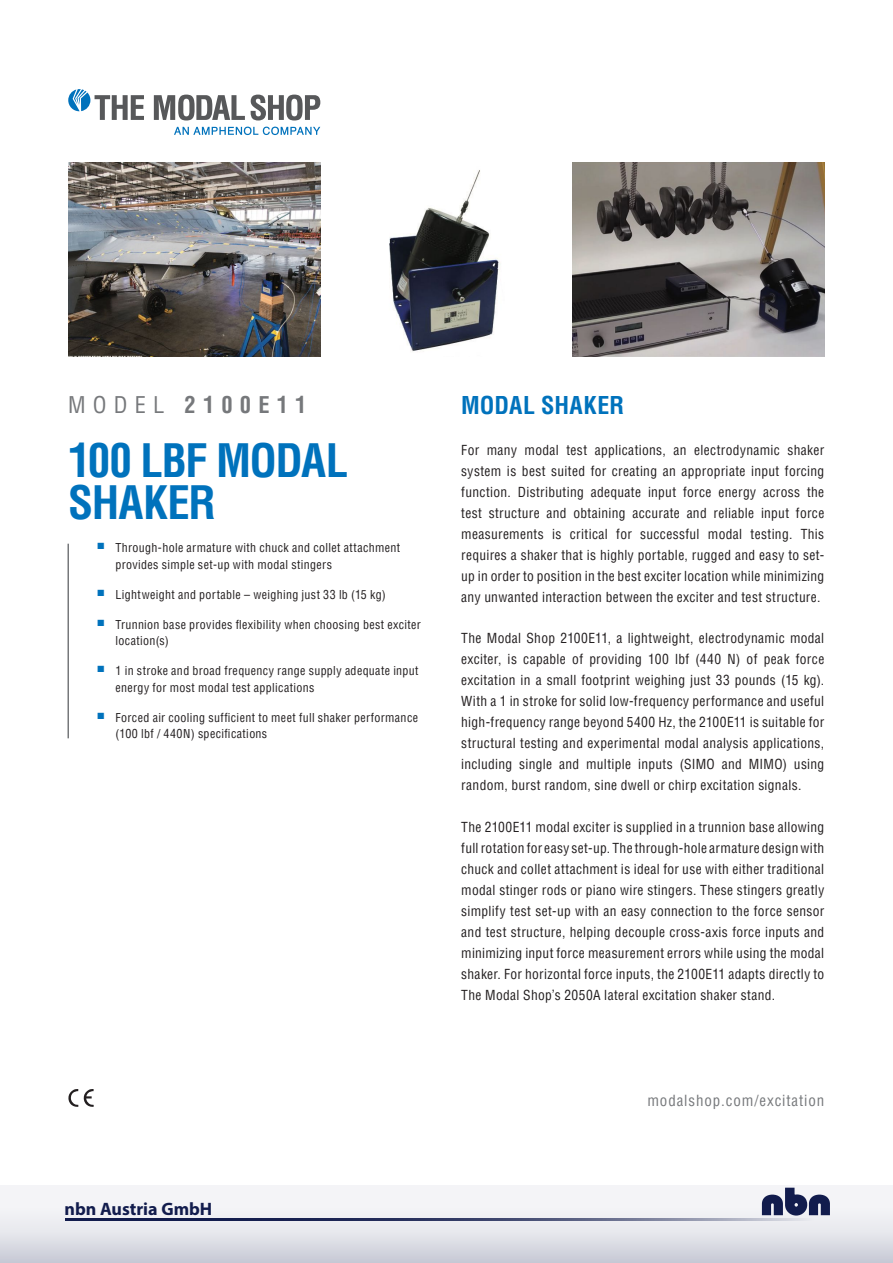
<style>
.page{position:relative;width:893px;height:1263px;background:#fff}
.page>*{position:absolute;margin:0;border:0;box-sizing:border-box;transform-origin:0 0}
.t1{font:700 condensed 45px/42px "Helvetica LT Pro";letter-spacing:-.03em;color:#0072bc}
.t2{font:700 condensed 24px "Helvetica LT Pro";letter-spacing:.005em;color:#0072bc}
.t3{font:700 condensed 22.5px "Helvetica LT Pro";letter-spacing:.32em;color:#76787b}
.t4{font:700 18px "Myriad Pro";color:#121c4d}
.t5{font:condensed 15px "Helvetica LT Pro";letter-spacing:.06em;color:#76787b}
.t6{font:condensed 13.5px/21px "Helvetica LT Pro";letter-spacing:.025em;color:#231f20;text-align:justify}
.t7{font:condensed 12px/16.5px "Helvetica LT Pro";letter-spacing:.03em;color:#231f20}
.s1{font-weight:400}
</style>
<div class="page">
<svg style="left:68px;top:1089px;width:26px;height:18px"></svg>
<img style="left:389px;top:170px;width:111px;height:182px">
<img style="left:68px;top:162px;width:252px;height:194px">
<img style="left:572px;top:162px;width:252px;height:194px">
<svg style="left:174px;top:127px;width:146px;height:8px"></svg>
<svg style="left:154px;top:95px;width:91px;height:25px"></svg>
<svg style="left:251px;top:95px;width:69px;height:25px"></svg>
<svg style="left:68px;top:89px;width:76px;height:31px"></svg>
<hr style="left:67px;top:544px;width:2px;height:194px;background:#76787b">
<svg style="left:1px;top:1186px;width:892px;height:76px"></svg>
<img style="left:65px;top:1219px;width:748px;height:1px">
<svg style="left:762px;top:1188px;width:68px;height:27px"></svg>
<h3 class="t3" style="left:68px;top:389px;width:240px"><span class="s1">MODEL</span> 2100E11</h3>
<h2 class="t2" style="left:461px;top:389px;width:164px">MODAL SHAKER</h2>
<p class="t6" style="left:461px;top:439px;width:365px">For many modal test applications, an electrodynamic shaker system is best suited for creating an appropriate input forcing function. Distributing adequate input force energy across the test structure and obtaining accurate and reliable input force measurements is critical for successful modal testing. This requires a shaker that is highly portable, rugged and easy to set&shy;up in order to position in the best exciter location while minimizing any unwanted interaction between the exciter and test structure.</p>
<p class="t6" style="left:461px;top:628px;width:365px">The Modal Shop 2100E11, a lightweight, electrodynamic modal exciter, is capable of providing 100 lbf (440 N) of peak force excitation in a small footprint weighing just 33 pounds (15 kg).<br>With a 1 in stroke for solid low-frequency performance and useful high-frequency range beyond 5400 Hz, the 2100E11 is suitable for structural testing and experimental modal analysis applications, including single and multiple inputs (SIMO and MIMO) using random, burst random, sine dwell or chirp excitation signals.</p>
<p class="t6" style="left:461px;top:816px;width:365px">The 2100E11 modal exciter is supplied in a trunnion base allowing full rotation for easy set-up. The through-hole armature design with chuck and collet attachment is ideal for use with either traditional modal stinger rods or piano wire stingers. These stingers greatly simplify test set-up with an easy connection to the force sensor and test structure, helping decouple cross-axis force inputs and minimizing input force measurement errors while using the modal shaker. For horizontal force inputs, the 2100E11 adapts directly to The Modal Shop’s 2050A lateral excitation shaker stand.</p>
<h1 class="t1" style="left:68px;top:439px;width:281px">100 LBF MODAL<br>SHAKER</h1>
<p class="t7" style="left:115px;top:540px;width:286px;text-indent:-18px"><sup>■</sup> Through-hole armature with chuck and collet attachment provides simple set-up with modal stingers</p>
<p class="t7" style="left:97px;top:586px;width:290px"><sup>■</sup> Lightweight and portable – weighing just 33 lb (15 kg)</p>
<p class="t7" style="left:115px;top:616px;width:307px;text-indent:-18px"><sup>■</sup> Trunnion base provides flexibility when choosing best exciter location(s)</p>
<p class="t7" style="left:115px;top:663px;width:305px;text-indent:-18px"><sup>■</sup> 1 in stroke and broad frequency range supply adequate input energy for most modal test applications</p>
<p class="t7" style="left:115px;top:709px;width:304px;text-indent:-18px"><sup>■</sup> Forced air cooling sufficient to meet full shaker performance (100 lbf / 440N) specifications</p>
<h3 class="t4" style="left:65px;top:1202px;width:149px">nbn Austria GmbH</h3>
<p class="t5" style="left:647px;top:1091px;width:178px">modalshop.com/excitation</p>
</div>
